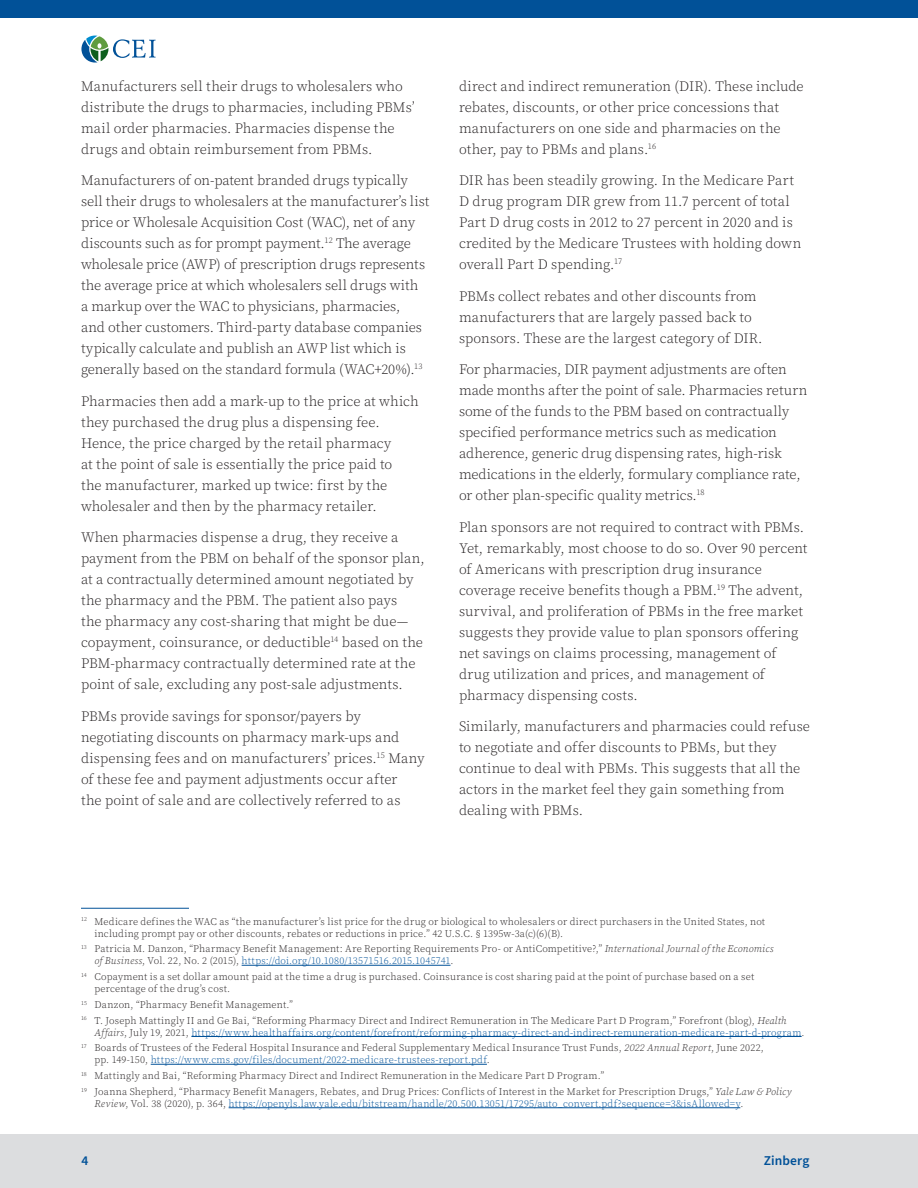
<style>
.page{position:relative;width:918px;height:1188px;background:#fff}
.page>*{position:absolute;margin:0;border:0;box-sizing:border-box;transform-origin:0 0}
.t1{font:300 14.25px/21px "Source Serif Pro";letter-spacing:.005em;color:#231f20}
.t2{font:600 13.5px "Source Sans Pro";letter-spacing:.01em;color:#015198}
.Footnote_text{font:300 10.2px/12px "Source Serif Pro";letter-spacing:.02em;color:#231f20}
.s1{font-style:italic}
.s2{color:#015198}
</style>
<div class="page">
<svg style="left:81px;top:36px;width:75px;height:27px"></svg>
<hr style="left:81px;top:908px;width:108px;height:1px;background:#015198">
<hr style="left:242px;top:965px;width:209px;height:1px;background:#015198">
<hr style="left:191px;top:1036px;width:611px;height:1px;background:#015198">
<hr style="left:151px;top:1064px;width:336px;height:1px;background:#015198">
<hr style="left:229px;top:1108px;width:511px;height:1px;background:#015198">
<div style="left:0;top:0;width:918px;height:18px;background:#015198"></div>
<div style="left:0;top:1134px;width:918px;height:54px;background:#dcdddf"></div>
<p class="t1" style="left:81px;top:76px;width:335px">Manufacturers sell their drugs to wholesalers who distribute the drugs to pharmacies, including PBMs’ mail order pharmacies. Pharmacies dispense the drugs and obtain reimbursement from PBMs.</p>
<p class="t1" style="left:81px;top:170px;width:350px">Manufacturers of on-patent branded drugs typically sell their drugs to wholesalers at the manufacturer’s list price or Wholesale Acquisition Cost (WAC), net of any discounts such as for prompt payment.<sup>12</sup> The average wholesale price (AWP) of prescription drugs represents the average price at which wholesalers sell drugs with<br>a markup over the WAC to physicians, pharmacies,<br>and other customers. Third-party database companies typically calculate and publish an AWP list which is generally based on the standard formula (WAC+20%).<sup>13</sup></p>
<p class="t1" style="left:81px;top:391px;width:339px">Pharmacies then add a mark-up to the price at which they purchased the drug plus a dispensing fee.<br>Hence, the price charged by the retail pharmacy<br>at the point of sale is essentially the price paid to<br>the manufacturer, marked up twice: first by the wholesaler and then by the pharmacy retailer.</p>
<p class="t1" style="left:81px;top:527px;width:345px">When pharmacies dispense a drug, they receive a payment from the PBM on behalf of the sponsor plan, at a contractually determined amount negotiated by the pharmacy and the PBM. The patient also pays<br>the pharmacy any cost-sharing that might be due— copayment, coinsurance, or deductible<sup>14</sup> based on the PBM-pharmacy contractually determined rate at the point of sale, excluding any post-sale adjustments.</p>
<p class="t1" style="left:81px;top:706px;width:345px">PBMs provide savings for sponsor/payers by negotiating discounts on pharmacy mark-ups and dispensing fees and on manufacturers’ prices.<sup>15</sup> Many of these fee and payment adjustments occur after<br>the point of sale and are collectively referred to as</p>
<p class="t1" style="left:459px;top:76px;width:346px">direct and indirect remuneration (DIR). These include rebates, discounts, or other price concessions that manufacturers on one side and pharmacies on the other, pay to PBMs and plans.<sup>16</sup></p>
<p class="t1" style="left:459px;top:170px;width:344px">DIR has been steadily growing. In the Medicare Part D drug program DIR grew from 11.7 percent of total Part D drug costs in 2012 to 27 percent in 2020 and is credited by the Medicare Trustees with holding down overall Part D spending.<sup>17</sup></p>
<p class="t1" style="left:459px;top:286px;width:305px">PBMs collect rebates and other discounts from manufacturers that are largely passed back to sponsors. These are the largest category of DIR.</p>
<p class="t1" style="left:459px;top:359px;width:350px">For pharmacies, DIR payment adjustments are often made months after the point of sale. Pharmacies return some of the funds to the PBM based on contractually specified performance metrics such as medication adherence, generic drug dispensing rates, high-risk medications in the elderly, formulary compliance rate, or other plan-specific quality metrics.<sup>18</sup></p>
<p class="t1" style="left:459px;top:517px;width:350px">Plan sponsors are not required to contract with PBMs.<br>Yet, remarkably, most choose to do so. Over 90 percent of Americans with prescription drug insurance coverage receive benefits though a PBM.<sup>19</sup> The advent, survival, and proliferation of PBMs in the free market suggests they provide value to plan sponsors offering net savings on claims processing, management of drug utilization and prices, and management of pharmacy dispensing costs.</p>
<p class="t1" style="left:459px;top:716px;width:352px">Similarly, manufacturers and pharmacies could refuse to negotiate and offer discounts to PBMs, but they continue to deal with PBMs. This suggests that all the actors in the market feel they gain something from dealing with PBMs.</p>
<p class="Footnote_text" style="left:94px;top:915px;width:672px;text-indent:-14px"><sup>12</sup> Medicare defines the WAC as “the manufacturer’s list price for the drug or biological to wholesalers or direct purchasers in the United States, not including prompt pay or other discounts, rebates or reductions in price.” 42 U.S.C. § 1395w-3a(c)(6)(B).</p>
<p class="Footnote_text" style="left:94px;top:943px;width:680px;text-indent:-14px"><sup>13</sup> Patricia M. Danzon, “Pharmacy Benefit Management: Are Reporting Requirements Pro- or AntiCompetitive?,” <span class="s1">International Journal of the Economics of Business</span>, Vol. 22, No. 2 (2015), <span class="s2">https://doi.org/10.1080/13571516.2015.1045741</span>.</p>
<p class="Footnote_text" style="left:94px;top:971px;width:661px;text-indent:-14px"><sup>14</sup> Copayment is a set dollar amount paid at the time a drug is purchased. Coinsurance is cost sharing paid at the point of purchase based on a set percentage of the drug’s cost.</p>
<p class="Footnote_text" style="left:81px;top:999px;width:214px"><sup>15</sup> Danzon, “Pharmacy Benefit Management.”</p>
<p class="Footnote_text" style="left:94px;top:1014px;width:712px;text-indent:-14px"><sup>16</sup> T. Joseph Mattingly II and Ge Bai, “Reforming Pharmacy Direct and Indirect Remuneration in The Medicare Part D Program,” Forefront (blog), <span class="s1">Health<br>Affairs</span>, July 19, 2021, <span class="s2">https://www.healthaffairs.org/content/forefront/reforming-pharmacy-direct-and-indirect-remuneration-medicare-part-d-program</span>.</p>
<p class="Footnote_text" style="left:94px;top:1042px;width:671px;text-indent:-14px"><sup>17</sup> Boards of Trustees of the Federal Hospital Insurance and Federal Supplementary Medical Insurance Trust Funds, <span class="s1">2022 Annual Report</span>, June 2022, pp. 149‑150, <span class="s2">https://www.cms.gov/files/document/2022-medicare-trustees-report.pdf</span>.</p>
<p class="Footnote_text" style="left:81px;top:1070px;width:525px"><sup>18</sup> Mattingly and Bai, “Reforming Pharmacy Direct and Indirect Remuneration in the Medicare Part D Program.”</p>
<p class="Footnote_text" style="left:94px;top:1086px;width:699px;text-indent:-14px"><sup>19</sup> Joanna Shepherd, “Pharmacy Benefit Managers, Rebates, and Drug Prices: Conflicts of Interest in the Market for Prescription Drugs,” <span class="s1">Yale Law &amp; Policy<br>Review</span>, Vol. 38 (2020), p. 364, <span class="s2">https://openyls.law.yale.edu/bitstream/handle/20.500.13051/17295/auto_convert.pdf?sequence=3&amp;isAllowed=y</span>.</p>
<p class="t2" style="left:81px;top:1152px;width:8px">4</p>
<p class="t2" style="left:764px;top:1152px;width:47px">Zinberg</p>
</div>
